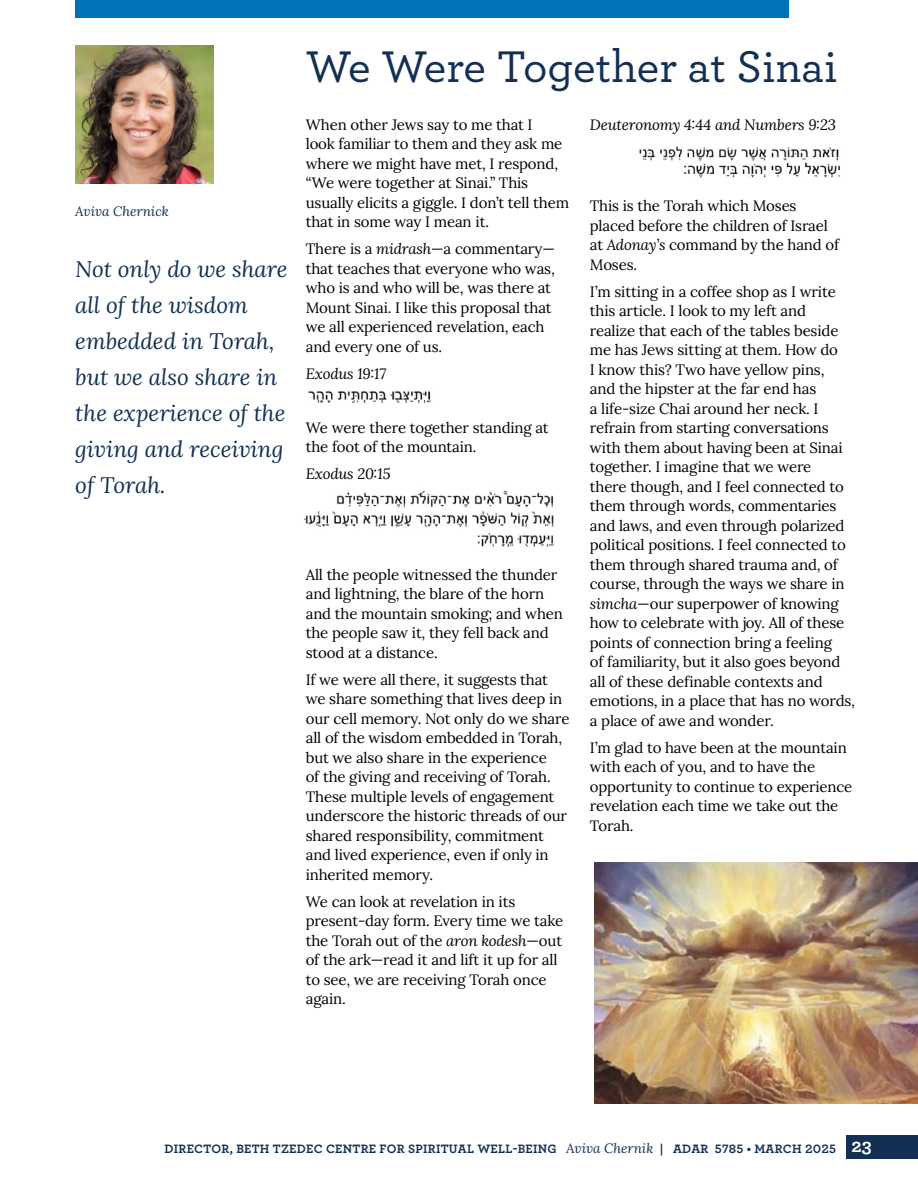
<style>
.page{position:relative;width:918px;height:1188px;background:#fff}
.page>*{position:absolute;margin:0;border:0;box-sizing:border-box;transform-origin:0 0}
.t1{font:500 46.5px "Archer";color:#132f54}
.t2{font:italic 22.5px/36px "Lora";color:#132f54}
.t3{font:15px/19.5px "Lora";letter-spacing:-.01em;color:#000}
.t4{font:italic 15px "Lora";letter-spacing:-.01em;color:#000}
.t5{font:italic 13.5px "Lora";color:#132f54}
.t6{font:700 12.75px "Archer";letter-spacing:.02em;color:#132f54}
.s1{font-style:italic}
.s2{font-family:"Lora";font-weight:400;font-style:italic;font-size:13.5px}
.s3{font-size:19.5px;color:#fff}
</style>
<div class="page">
<div style="left:846px;top:1136px;width:72px;height:23px;background:#132f54"></div>
<div style="left:75px;top:0;width:152px;height:18px;background:#0072bc"></div>
<div style="left:216px;top:0;width:152px;height:18px;background:#0072bc"></div>
<div style="left:356px;top:0;width:152px;height:18px;background:#0072bc"></div>
<div style="left:497px;top:0;width:152px;height:18px;background:#0072bc"></div>
<div style="left:637px;top:0;width:152px;height:18px;background:#0072bc"></div>
<img style="left:75px;top:46px;width:138px;height:138px">
<img style="left:594px;top:862px;width:324px;height:241px">
<img style="left:308px;top:390px;width:123px;height:13px">
<img style="left:336px;top:490px;width:218px;height:18px">
<img style="left:477px;top:533px;width:77px;height:14px">
<img style="left:304px;top:511px;width:250px;height:17px">
<img style="left:639px;top:146px;width:200px;height:14px">
<img style="left:650px;top:160px;width:190px;height:18px">
<p class="t5" style="left:75px;top:202px;width:95px">Aviva Chernick</p>
<h2 class="t2" style="left:75px;top:250px;width:214px">Not only do we share all of the wisdom embedded in Torah, but we also share in the experience of the giving and receiving of Torah.</h2>
<h1 class="t1" style="left:306px;top:33px;width:533px">We Were Together at Sinai</h1>
<p class="t3" style="left:306px;top:114px;width:265px">When other Jews say to me that I<br>look familiar to them and they ask me where we might have met, I respond, “We were together at Sinai.” This usually elicits a giggle. I don’t tell them that in some way I mean it.</p>
<p class="t3" style="left:306px;top:238px;width:251px">There is a <span class="s1">midrash</span>—a commentary— that teaches that everyone who was, who is and who will be, was there at<br>Mount Sinai. I like this proposal that we all experienced revelation, each and every one of us.</p>
<p class="t4" style="left:306px;top:363px;width:82px">Exodus 19:17</p>
<p class="t3" style="left:306px;top:417px;width:245px">We were there together standing at the foot of the mountain.</p>
<p class="t4" style="left:306px;top:464px;width:86px">Exodus 20:15</p>
<p class="t3" style="left:306px;top:564px;width:259px">All the people witnessed the thunder and lightning, the blare of the horn and the mountain smoking; and when the people saw it, they fell back and stood at a distance.</p>
<p class="t3" style="left:306px;top:669px;width:265px">If we were all there, it suggests that we share something that lives deep in our cell memory. Not only do we share all of the wisdom embedded in Torah, but we also share in the experience<br>of the giving and receiving of Torah.<br>These multiple levels of engagement underscore the historic threads of our shared responsibility, commitment and lived experience, even if only in inherited memory.</p>
<p class="t3" style="left:306px;top:891px;width:259px">We can look at revelation in its present-day form. Every time we take the Torah out of the <span class="s1">aron kodesh</span>—out of the ark—read it and lift it up for all to see, we are receiving Torah once again.</p>
<p class="t4" style="left:590px;top:115px;width:248px">Deuteronomy 4:44 and Numbers 9:23</p>
<p class="t3" style="left:590px;top:195px;width:251px">This is the Torah which Moses placed before the children of Israel at <span class="s1">Adonay’s</span> command by the hand of<br>Moses.</p>
<p class="t3" style="left:590px;top:281px;width:267px">I’m sitting in a coffee shop as I write this article. I look to my left and realize that each of the tables beside me has Jews sitting at them. How do<br>I know this? Two have yellow pins,<br>and the hipster at the far end has<br>a life-size Chai around her neck. I refrain from starting conversations with them about having been at Sinai together. I imagine that we were<br>there though, and I feel connected to them through words, commentaries and laws, and even through polarized political positions. I feel connected to them through shared trauma and, of course, through the ways we share in <span class="s1">simcha</span>—our superpower of knowing how to celebrate with joy. All of these points of connection bring a feeling<br>of familiarity, but it also goes beyond all of these definable contexts and emotions, in a place that has no words, a place of awe and wonder.</p>
<p class="t3" style="left:590px;top:737px;width:264px">I’m glad to have been at the mountain with each of you, and to have the opportunity to continue to experience revelation each time we take out the<br>Torah.</p>
<p class="t6" style="left:165px;top:1139px;width:709px">DIRECTOR, BETH TZEDEC CENTRE FOR SPIRITUAL WELL-BEING <span class="s2">Aviva Chernik</span> | ADAR 5785 • MARCH 2025 <span class="s3">23</span></p>
</div>
